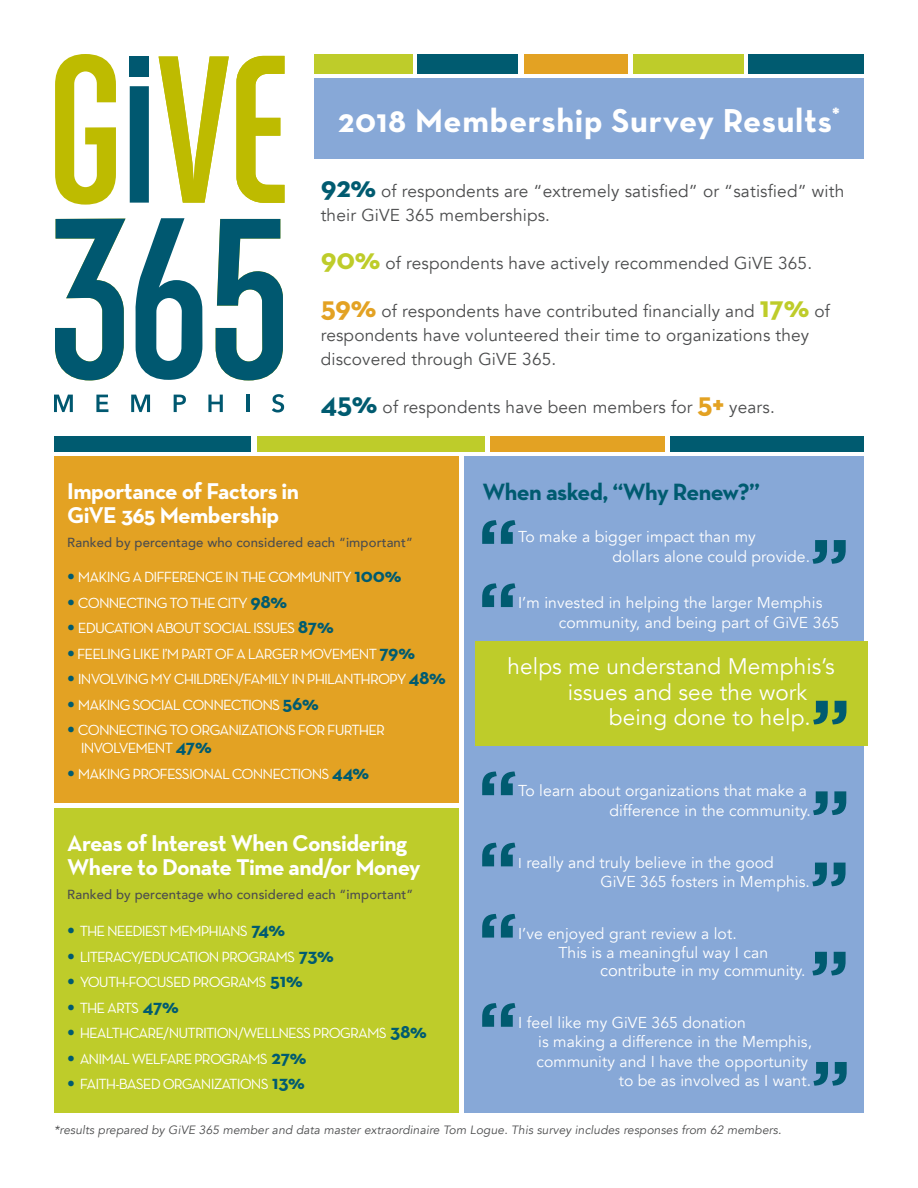
<style>
.page{position:relative;width:918px;height:1188px;background:#fff}
.page>*{position:absolute;margin:0;border:0;box-sizing:border-box;transform-origin:0 0}
.t1{font:700 73.5px "Gotham";color:#005b70}
.t2{font:700 33.75px "Neutra Text";letter-spacing:.02em;color:#fff}
.t3{font:700 24px "Neutra Text";letter-spacing:-.025em;color:#005b70}
.t4{font:700 23.25px/24px "Neutra Text";letter-spacing:-.025em;color:#fff}
.t5{font:22.5px "Avenir";letter-spacing:.005em;color:#fff}
.t6{font:17.25px/24px "Avenir";letter-spacing:.01em;color:#4b4c4d}
.t7{font:15.75px/19.5px "Avenir";letter-spacing:.005em;color:#fff}
.t8{font:15px/18px "Neutra Text";letter-spacing:-.06em;color:#fff}
.t9{font:500 13.2px "Avenir";letter-spacing:.01em;color:#4b4c4d}
.t10{font:italic 12px "Avenir";letter-spacing:.01em;color:#4b4c4d}
.s1{font-family:"Neutra Text";font-weight:700;font-size:30px;color:#005b70}
.s2{font-family:"Neutra Text";font-weight:700;font-size:30px;color:#becc2a}
.s3{font-family:"Neutra Text";font-weight:700;font-size:30px;color:#e3a223}
.s4{font-family:"Avenir";font-size:15.75px;color:#005b70}
.s5{font-weight:700;font-size:19.5px;color:#005b70}
.s6{font-size:14.25px}
.s7{font-size:16.5px}
</style>
<div class="page">
<div style="left:465px;top:457px;width:399px;height:656px;background:#87a8d7"></div>
<svg style="left:54px;top:395px;width:19px;height:17px"></svg>
<svg style="left:96px;top:395px;width:12px;height:17px"></svg>
<svg style="left:131px;top:395px;width:19px;height:17px"></svg>
<svg style="left:174px;top:395px;width:12px;height:17px"></svg>
<svg style="left:208px;top:395px;width:15px;height:17px"></svg>
<hr style="left:246px;top:395px;width:4px;height:17px;background:#005870">
<svg style="left:272px;top:394px;width:12px;height:19px"></svg>
<div style="left:130px;top:86px;width:19px;height:117px;background:#005870"></div>
<div style="left:130px;top:57px;width:19px;height:20px;background:#005870"></div>
<svg style="left:55px;top:54px;width:61px;height:151px"></svg>
<svg style="left:159px;top:56px;width:70px;height:147px"></svg>
<svg style="left:236px;top:56px;width:49px;height:147px"></svg>
<svg style="left:216px;top:219px;width:67px;height:161px"></svg>
<svg style="left:55px;top:219px;width:71px;height:161px"></svg>
<svg style="left:135px;top:218px;width:67px;height:162px"></svg>
<div style="left:314px;top:79px;width:550px;height:80px;background:#87a8d7"></div>
<div style="left:54px;top:457px;width:405px;height:346px;background:#e3a223"></div>
<div style="left:54px;top:809px;width:405px;height:304px;background:#becc2a"></div>
<div style="left:314px;top:54px;width:99px;height:20px;background:#becc2a"></div>
<div style="left:54px;top:436px;width:197px;height:16px;background:#005b70"></div>
<div style="left:418px;top:54px;width:100px;height:20px;background:#005b70"></div>
<div style="left:671px;top:436px;width:193px;height:16px;background:#005b70"></div>
<div style="left:749px;top:54px;width:115px;height:20px;background:#005b70"></div>
<div style="left:257px;top:436px;width:227px;height:16px;background:#becc2a"></div>
<div style="left:524px;top:54px;width:103px;height:20px;background:#e3a223"></div>
<div style="left:490px;top:436px;width:175px;height:16px;background:#e3a223"></div>
<div style="left:633px;top:54px;width:110px;height:20px;background:#becc2a"></div>
<div style="left:476px;top:641px;width:392px;height:104px;background:#becc2a"></div>
<p class="t2" style="left:338px;top:100px;width:503px">2018 Membership Survey Results<sup>*</sup></p>
<p class="t6" style="left:321px;top:179px;width:525px"><span class="s1">92%</span> of respondents are “extremely satisfied” or “satisfied” with their GiVE 365 memberships.</p>
<p class="t6" style="left:321px;top:251px;width:493px"><span class="s2">90%</span> of respondents have actively recommended GiVE 365.</p>
<p class="t6" style="left:321px;top:299px;width:511px"><span class="s3">59%</span> of respondents have contributed financially and <span class="s2">17%</span> of respondents have volunteered their time to organizations they discovered through GiVE 365.</p>
<p class="t6" style="left:321px;top:395px;width:456px"><span class="s1">45%</span> of respondents have been members for <span class="s3">5+</span> years.</p>
<p class="t4" style="left:67px;top:479px;width:233px">Importance of Factors in<br>GiVE 365 Membership</p>
<p class="t9" style="left:67px;top:531px;width:347px">Ranked by percentage who considered each “important”</p>
<p class="t8" style="left:67px;top:568px;width:336px"><span class="s4">•</span> MAKING A DIFFERENCE IN THE COMMUNITY <span class="s5">100%</span></p>
<p class="t8" style="left:67px;top:593px;width:221px"><span class="s4">•</span> CONNECTING TO THE CITY <span class="s5">98%</span></p>
<p class="t8" style="left:67px;top:619px;width:268px"><span class="s4">•</span> EDUCATION ABOUT SOCIAL ISSUES <span class="s5">87%</span></p>
<p class="t8" style="left:67px;top:644px;width:349px"><span class="s4">•</span> FEELING LIKE I’M PART OF A LARGER MOVEMENT <span class="s5">79%</span></p>
<p class="t8" style="left:67px;top:670px;width:380px"><span class="s4">•</span> INVOLVING MY CHILDREN/FAMILY IN PHILANTHROPY <span class="s5">48%</span></p>
<p class="t8" style="left:67px;top:695px;width:253px"><span class="s4">•</span> MAKING SOCIAL CONNECTIONS <span class="s5">56%</span></p>
<p class="t8" style="left:81px;top:721px;width:306px;text-indent:-14px"><span class="s4">•</span> CONNECTING TO ORGANIZATIONS FOR FURTHER<br>INVOLVEMENT <span class="s5">47%</span></p>
<p class="t8" style="left:67px;top:764px;width:304px"><span class="s4">•</span> MAKING PROFESSIONAL CONNECTIONS <span class="s5">44%</span></p>
<p class="t4" style="left:67px;top:831px;width:355px">Areas of Interest When Considering<br>Where to Donate Time and/or Money</p>
<p class="t9" style="left:67px;top:883px;width:348px">Ranked by percentage who considered each “important”</p>
<p class="t8" style="left:67px;top:922px;width:219px"><span class="s4">•</span> THE NEEDIEST MEMPHIANS <span class="s5">74%</span></p>
<p class="t8" style="left:67px;top:948px;width:268px"><span class="s4">•</span> LITERACY/EDUCATION PROGRAMS <span class="s5">73%</span></p>
<p class="t8" style="left:67px;top:973px;width:237px"><span class="s4">•</span> YOUTH-FOCUSED PROGRAMS <span class="s5">51%</span></p>
<p class="t8" style="left:67px;top:999px;width:113px"><span class="s4">•</span> THE ARTS <span class="s5">47%</span></p>
<p class="t8" style="left:67px;top:1024px;width:361px"><span class="s4">•</span> HEALTHCARE/NUTRITION/WELLNESS PROGRAMS <span class="s5">38%</span></p>
<p class="t8" style="left:67px;top:1050px;width:241px"><span class="s4">•</span> ANIMAL WELFARE PROGRAMS <span class="s5">27%</span></p>
<p class="t8" style="left:67px;top:1075px;width:239px"><span class="s4">•</span> FAITH-BASED ORGANIZATIONS <span class="s5">13%</span></p>
<p class="t3" style="left:482px;top:477px;width:279px">When asked, “Why Renew?”</p>
<p class="t1" style="left:478px;top:497px;width:41px">“</p>
<p class="t7" style="left:612px;top:527px;width:199px;text-indent:-94px">To make a bigger impact than my<br>dollars alone could provide.</p>
<p class="t1" style="left:810px;top:517px;width:41px">”</p>
<p class="t1" style="left:478px;top:560px;width:41px">“</p>
<p class="t7" style="left:559px;top:593px;width:282px;text-indent:-41px">I’m invested in helping the larger Memphis community, and being part of GiVE 365</p>
<p class="t5" style="left:508px;top:653px;width:328px">helps me understand Memphis’s</p>
<p class="t5" style="left:568px;top:679px;width:241px">issues and see the work</p>
<p class="t5" style="left:609px;top:704px;width:203px">being done to help.</p>
<p class="t1" style="left:811px;top:677px;width:41px">”</p>
<p class="t1" style="left:478px;top:749px;width:41px">“</p>
<p class="t7" style="left:518px;top:781px;width:294px;text-align:right">To learn about organizations that make a difference in the community.</p>
<p class="t1" style="left:811px;top:768px;width:41px">”</p>
<p class="t1" style="left:478px;top:820px;width:41px">“</p>
<p class="t7" style="left:600px;top:853px;width:211px;text-indent:-82px"><span class="s6">I</span> really and truly believe in the good<br>GiVE 365 fosters in Memphis.</p>
<p class="t1" style="left:810px;top:839px;width:41px">”</p>
<p class="t1" style="left:478px;top:891px;width:41px">“</p>
<p class="t7" style="left:558px;top:924px;width:211px;text-indent:-40px">I’ve enjoyed grant review a lot.<br>This is a meaningful way I can</p>
<p class="t7" style="left:600px;top:961px;width:207px"><span class="s7">contribute</span> in my community.</p>
<p class="t1" style="left:810px;top:928px;width:41px">”</p>
<p class="t1" style="left:478px;top:980px;width:41px">“</p>
<p class="t7" style="left:518px;top:1013px;width:230px">I feel like my GiVE 365 donation</p>
<p class="t7" style="left:538px;top:1033px;width:275px">is making a difference in the Memphis,</p>
<p class="t7" style="left:536px;top:1052px;width:273px">community and I have the opportunity</p>
<p class="t7" style="left:619px;top:1072px;width:194px">to be as involved as I want.</p>
<p class="t1" style="left:811px;top:1039px;width:41px">”</p>
<p class="t10" style="left:54px;top:1123px;width:729px">*results prepared by GiVE 365 member and data master extraordinaire Tom Logue. This survey includes responses from 62 members.</p>
</div>
